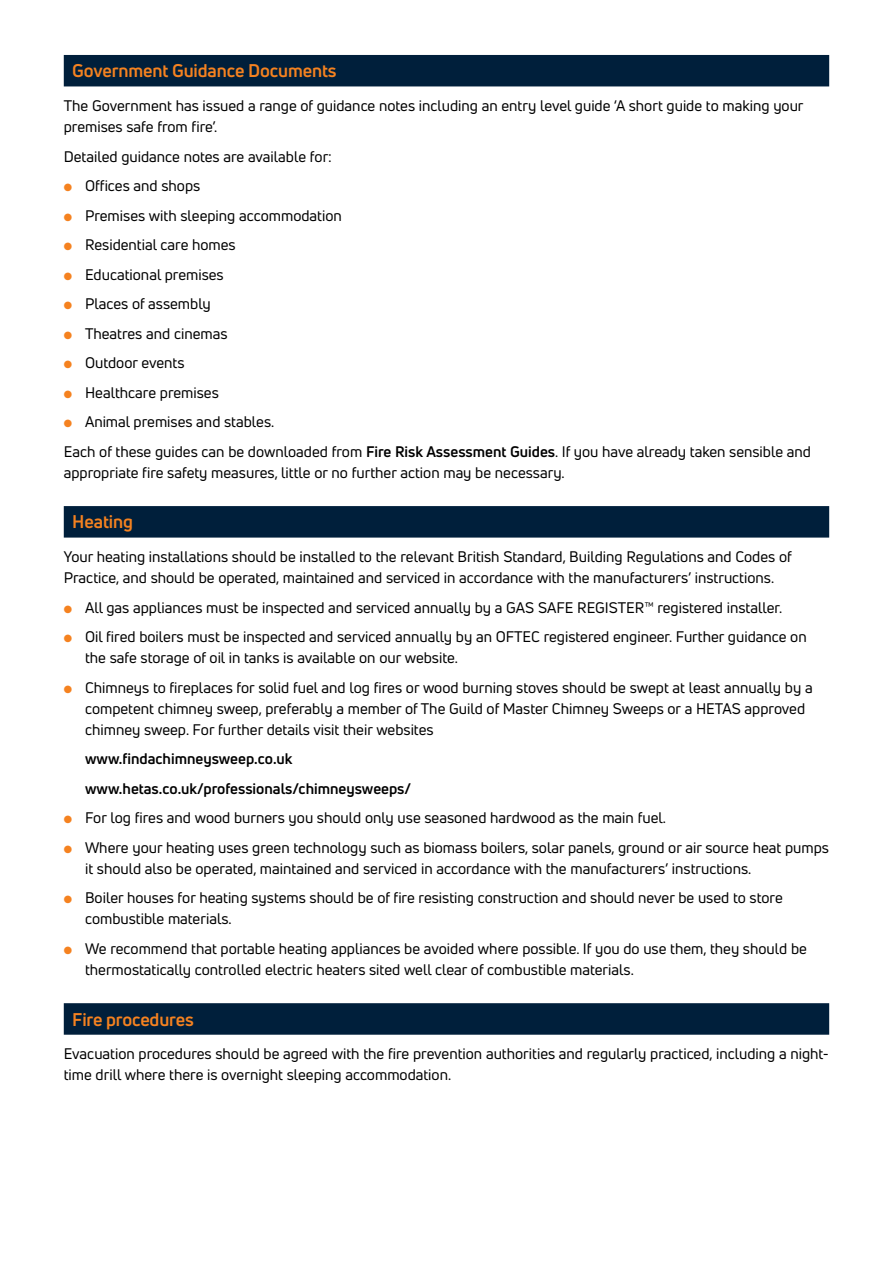
<style>
.page{position:relative;width:893px;height:1263px;background:#fff}
.page>*{position:absolute;margin:0;border:0;box-sizing:border-box;transform-origin:0 0}
.t1{font:700 18px "Uni Neue";letter-spacing:-.005em;color:#f58220}
.t2{font:15px/21px "Uni Neue";color:#000}
.t3{font:700 15px/29.5px "Uni Neue";color:#000}
.s1{color:#f58220}
.s2{font-weight:700}
</style>
<div class="page">
<div style="left:64px;top:1003px;width:765px;height:32px;background:#001f3b"></div>
<div style="left:64px;top:506px;width:765px;height:32px;background:#001f3b"></div>
<div style="left:64px;top:55px;width:765px;height:31px;background:#001f3b"></div>
<p class="t1" style="left:72px;top:60px;width:266px">Government Guidance Documents</p>
<p class="t2" style="left:64px;top:95px;width:741px">The Government has issued a range of guidance notes including an entry level guide ‘A short guide to making your</p>
<p class="t2" style="left:64px;top:116px;width:155px">premises safe from fire’.</p>
<p class="t2" style="left:64px;top:146px;width:270px">Detailed guidance notes are available for:</p>
<p class="t2" style="left:64px;top:175px;width:138px"><span class="s1">●</span> Offices and shops</p>
<p class="t2" style="left:64px;top:205px;width:280px"><span class="s1">●</span> Premises with sleeping accommodation</p>
<p class="t2" style="left:64px;top:234px;width:173px"><span class="s1">●</span> Residential care homes</p>
<p class="t2" style="left:64px;top:264px;width:161px"><span class="s1">●</span> Educational premises</p>
<p class="t2" style="left:64px;top:293px;width:148px"><span class="s1">●</span> Places of assembly</p>
<p class="t2" style="left:64px;top:323px;width:165px"><span class="s1">●</span> Theatres and cinemas</p>
<p class="t2" style="left:64px;top:352px;width:122px"><span class="s1">●</span> Outdoor events</p>
<p class="t2" style="left:64px;top:382px;width:157px"><span class="s1">●</span> Healthcare premises</p>
<p class="t2" style="left:64px;top:407px;width:749px;line-height:29.5px"><span class="s1">●</span> Animal premises and stables.<br>Each of these guides can be downloaded from <span class="s2">Fire Risk Assessment Guides</span>. If you have already taken sensible and</p>
<p class="t2" style="left:64px;top:462px;width:502px">appropriate fire safety measures, little or no further action may be necessary.</p>
<h4 class="t1" style="left:72px;top:511px;width:62px">Heating</h4>
<p class="t2" style="left:64px;top:546px;width:730px">Your heating installations should be installed to the relevant British Standard, Building Regulations and Codes of<br>Practice, and should be operated, maintained and serviced in accordance with the manufacturers’ instructions.</p>
<p class="t2" style="left:64px;top:597px;width:720px"><span class="s1">●</span> All gas appliances must be inspected and serviced annually by a GAS SAFE REGISTER™ registered installer.</p>
<p class="t2" style="left:85px;top:626px;width:723px;text-indent:-21px"><span class="s1">●</span> Oil fired boilers must be inspected and serviced annually by an OFTEC registered engineer. Further guidance on the safe storage of oil in tanks is available on our website.</p>
<p class="t2" style="left:85px;top:677px;width:729px;text-indent:-21px"><span class="s1">●</span> Chimneys to fireplaces for solid fuel and log fires or wood burning stoves should be swept at least annually by a competent chimney sweep, preferably a member of The Guild of Master Chimney Sweeps or a HETAS approved chimney sweep. For further details visit their websites</p>
<p class="t3" style="left:85px;top:744px;width:328px">www.findachimneysweep.co.uk www.hetas.co.uk/professionals/chimneysweeps/</p>
<p class="t2" style="left:64px;top:807px;width:604px"><span class="s1">●</span> For log fires and wood burners you should only use seasoned hardwood as the main fuel.</p>
<p class="t2" style="left:85px;top:837px;width:745px;text-indent:-21px"><span class="s1">●</span> Where your heating uses green technology such as biomass boilers, solar panels, ground or air source heat pumps it should also be operated, maintained and serviced in accordance with the manufacturers’ instructions.</p>
<p class="t2" style="left:85px;top:887px;width:699px;text-indent:-21px"><span class="s1">●</span> Boiler houses for heating systems should be of fire resisting construction and should never be used to store combustible materials.</p>
<p class="t2" style="left:85px;top:938px;width:723px;text-indent:-21px"><span class="s1">●</span> We recommend that portable heating appliances be avoided where possible. If you do use them, they should be thermostatically controlled electric heaters sited well clear of combustible materials.</p>
<h4 class="t1" style="left:72px;top:1008px;width:123px">Fire procedures</h4>
<p class="t2" style="left:64px;top:1043px;width:767px">Evacuation procedures should be agreed with the fire prevention authorities and regularly practiced, including a night&shy;time drill where there is overnight sleeping accommodation.</p>
</div>
